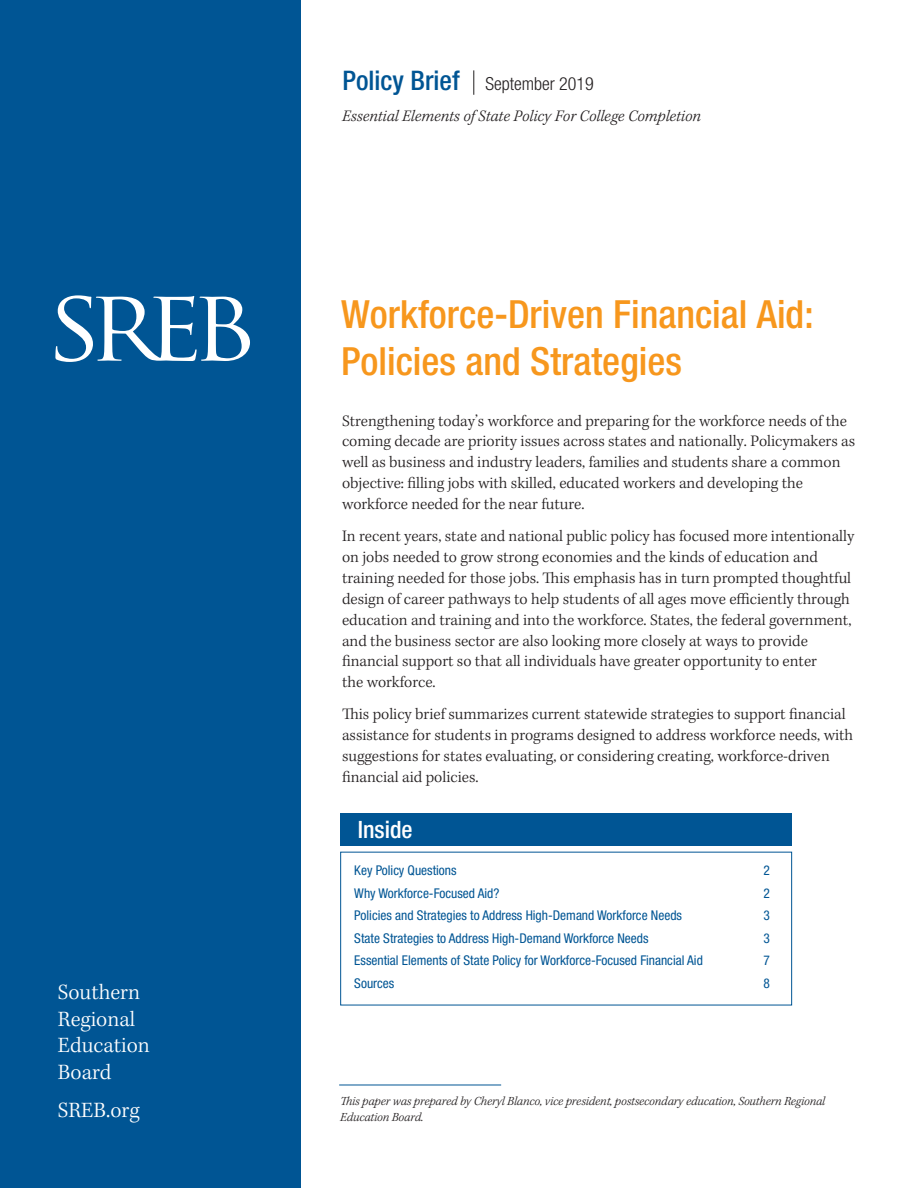
<style>
.page{position:relative;width:918px;height:1188px;background:#fff}
.page>*{position:absolute;margin:0;border:0;box-sizing:border-box;transform-origin:0 0}
.t1{font:500 condensed 38.85px/46.7px "Helvetica Neue";color:#f7971d}
.t2{font:500 condensed 27px "Helvetica Neue";color:#005594}
.subhead{font:500 condensed 23.85px "Helvetica Neue";color:#fff}
.t3{font:300 22.35px/26.8px "Kepler Std";color:#fff}
.t4{font:300 condensed 18px "Helvetica Neue";color:#231f20}
.text{font:300 16.5px/20.9px "Kepler Std";color:#231f20}
.italic{font:italic 300 16.5px "Kepler Std";color:#231f20}
.t5{font:condensed 13.5px "Helvetica Neue";color:#005594}
.footnote{font:italic 300 12.75px/16.5px "Kepler Std";letter-spacing:-.01em;color:#231f20}
</style>
<div class="page">
<div style="left:0;top:0;width:301px;height:1188px;background:#005594"></div>
<svg style="left:55px;top:295px;width:195px;height:67px"></svg>
<svg style="left:473px;top:70px;width:1px;height:25px"></svg>
<div style="left:340px;top:813px;width:452px;height:32px;background:#005594"></div>
<hr style="left:339px;top:1085px;width:162px;height:1px;background:#005594">
<p class="t3" style="left:58px;top:979px;width:93px">Southern<br>Regional<br>Education<br>Board</p>
<p class="t3" style="left:58px;top:1098px;width:83px">SREB.org</p>
<p class="t2" style="left:343px;top:64px;width:118px">Policy Brief</p>
<p class="t4" style="left:485px;top:73px;width:110px">September 2019</p>
<p class="italic" style="left:342px;top:106px;width:361px">Essential Elements of State Policy For College Completion</p>
<p class="t1" style="left:341px;top:291px;width:474px">Workforce-Driven Financial Aid:<br>Policies and Strategies</p>
<p class="text" style="left:342px;top:411px;width:515px">Strengthening today’s workforce and preparing for the workforce needs of the coming decade are priority issues across states and nationally. Policymakers as well as business and industry leaders, families and students share a common objective: filling jobs with skilled, educated workers and developing the workforce needed for the near future.</p>
<p class="text" style="left:342px;top:526px;width:514px">In recent years, state and national public policy has focused more intentionally on jobs needed to grow strong economies and the kinds of education and training needed for those jobs. This emphasis has in turn prompted thoughtful design of career pathways to help students of all ages move efficiently through education and training and into the workforce. States, the federal government, and the business sector are also looking more closely at ways to provide financial support so that all individuals have greater opportunity to enter<br>the workforce.</p>
<p class="text" style="left:342px;top:704px;width:513px">This policy brief summarizes current statewide strategies to support financial assistance for students in programs designed to address workforce needs, with suggestions for states evaluating, or considering creating, workforce-driven financial aid policies.</p>
<p class="subhead" style="left:358px;top:815px;width:56px">Inside</p>
<p class="t5" style="left:354px;top:862px;width:104px">Key Policy Questions</p>
<p class="t5" style="left:763px;top:862px;width:8px">2</p>
<p class="t5" style="left:354px;top:885px;width:147px">Why Workforce-Focused Aid?</p>
<p class="t5" style="left:763px;top:885px;width:8px">2</p>
<p class="t5" style="left:354px;top:908px;width:329px">Policies and Strategies to Address High-Demand Workforce Needs</p>
<p class="t5" style="left:763px;top:908px;width:8px">3</p>
<p class="t5" style="left:354px;top:930px;width:296px">State Strategies to Address High-Demand Workforce Needs</p>
<p class="t5" style="left:763px;top:930px;width:8px">3</p>
<p class="t5" style="left:354px;top:953px;width:350px">Essential Elements of State Policy for Workforce-Focused Financial Aid</p>
<p class="t5" style="left:763px;top:953px;width:8px">7</p>
<p class="t5" style="left:354px;top:975px;width:42px">Sources</p>
<p class="t5" style="left:763px;top:975px;width:8px">8</p>
<p class="footnote" style="left:340px;top:1093px;width:487px">This paper was prepared by Cheryl Blanco, vice president, postsecondary education, Southern Regional<br>Education Board.</p>
</div>
